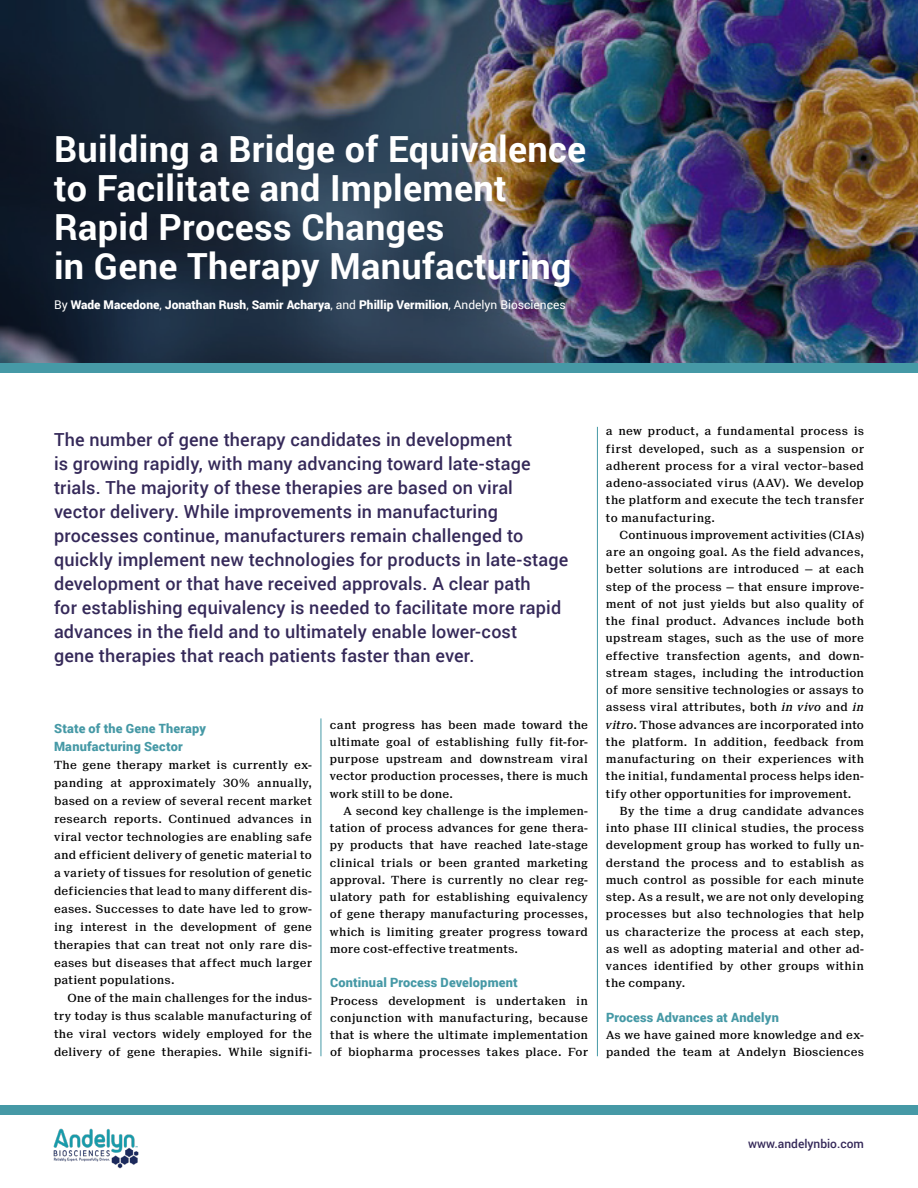
<style>
.page{position:relative;width:918px;height:1188px;background:#fff}
.page>*{position:absolute;margin:0;border:0;box-sizing:border-box;transform-origin:0 0}
.t1{font:700 36px/39px "Roboto";letter-spacing:.01em;color:#fff}
.t2{font:500 18px/24px "Roboto";letter-spacing:.01em;color:#352959}
.t3{font:900 12.75px/18px "Roboto";letter-spacing:.015em;color:#4699a6}
.t4{font:900 12px "Roboto";color:#fff}
.t5{font:500 12px "Roboto";color:#352959}
.t6{font:500 11.25px/17.2px "Suisse Neue";letter-spacing:.02em;color:#000;text-align:justify}
.s1{font-weight:400}
.s2{font-style:italic}
</style>
<div class="page">
<hr style="left:321px;top:718px;width:1px;height:338px;background:#4699a6">
<hr style="left:597px;top:427px;width:1px;height:629px;background:#4699a6">
<div style="left:0;top:1105px;width:918px;height:10px;background:#4699a6"></div>
<img style="left:54px;top:1128px;width:84px;height:41px">
<img style="left:0;top:0;width:918px;height:363px">
<img style="left:0;top:70px;width:725px;height:293px">
<div style="left:0;top:363px;width:918px;height:10px;background:#4699a6"></div>
<h1 class="t1" style="left:54px;top:129px;width:534px">Building a Bridge of Equivalence to Facilitate and Implement<br>Rapid Process Changes<br>in Gene Therapy Manufacturing</h1>
<p class="t4" style="left:54px;top:296px;width:513px"><span class="s1">By</span> Wade Macedone<span class="s1">,</span> Jonathan Rush<span class="s1">,</span> Samir Acharya<span class="s1">, and</span> Phillip Vermilion<span class="s1">, Andelyn Biosciences</span></p>
<p class="t2" style="left:54px;top:427px;width:516px">The number of gene therapy candidates in development<br>is growing rapidly, with many advancing toward late-stage trials. The majority of these therapies are based on viral vector delivery. While improvements in manufacturing processes continue, manufacturers remain challenged to quickly implement new technologies for products in late-stage development or that have received approvals. A clear path<br>for establishing equivalency is needed to facilitate more rapid advances in the field and to ultimately enable lower-cost<br>gene therapies that reach patients faster than ever.</p>
<p class="t3" style="left:54px;top:719px;width:153px">State of the Gene Therapy<br>Manufacturing Sector</p>
<p class="t6" style="left:54px;top:756px;width:260px;line-height:18px">The gene therapy market is currently ex&shy;panding at approximately 30% annually, based on a review of several recent market research reports. Continued advances in viral vector technologies are enabling safe and efficient delivery of genetic material to a variety of tissues for resolution of genetic deficiencies that lead to many different dis&shy;eases. Successes to date have led to grow&shy;ing interest in the development of gene therapies that can treat not only rare dis&shy;eases but diseases that affect much larger patient populations.</p>
<p class="t6" style="left:54px;top:989px;width:260px;line-height:18px;text-indent:14px">One of the main challenges for the indus&shy;try today is thus scalable manufacturing of the viral vectors widely employed for the delivery of gene therapies. While signifi-</p>
<p class="t6" style="left:330px;top:716px;width:260px">cant progress has been made toward the ultimate goal of establishing fully fit-for&shy;purpose upstream and downstream viral vector production processes, there is much work still to be done.</p>
<p class="t6" style="left:330px;top:802px;width:260px;text-indent:14px">A second key challenge is the implemen&shy;tation of process advances for gene thera&shy;py products that have reached late-stage clinical trials or been granted marketing approval. There is currently no clear reg&shy;ulatory path for establishing equivalency of gene therapy manufacturing processes, which is limiting greater progress toward more cost-effective treatments.</p>
<p class="t3" style="left:330px;top:973px;width:189px">Continual Process Development</p>
<p class="t6" style="left:330px;top:992px;width:260px">Process development is undertaken in conjunction with manufacturing, because that is where the ultimate implementation of biopharma processes takes place. For</p>
<p class="t6" style="left:606px;top:423px;width:260px">a new product, a fundamental process is first developed, such as a suspension or adherent process for a viral vector–based adeno-associated virus (AAV). We develop the platform and execute the tech transfer to manufacturing.</p>
<p class="t6" style="left:606px;top:526px;width:260px;text-indent:14px">Continuous improvement activities (CIAs) are an ongoing goal. As the field advances, better solutions are introduced — at each step of the process — that ensure improve&shy;ment of not just yields but also quality of the final product. Advances include both upstream stages, such as the use of more effective transfection agents, and down&shy;stream stages, including the introduction of more sensitive technologies or assays to assess viral attributes, both <span class="s2">in vivo</span> and <span class="s2">in vitro</span>. Those advances are incorporated into the platform. In addition, feedback from manufacturing on their experiences with the initial, fundamental process helps iden&shy;tify other opportunities for improvement.</p>
<p class="t6" style="left:606px;top:802px;width:260px;text-indent:14px">By the time a drug candidate advances into phase III clinical studies, the process development group has worked to fully un&shy;derstand the process and to establish as much control as possible for each minute step. As a result, we are not only developing processes but also technologies that help us characterize the process at each step, as well as adopting material and other ad&shy;vances identified by other groups within the company.</p>
<p class="t3" style="left:606px;top:1008px;width:174px">Process Advances at Andelyn</p>
<p class="t6" style="left:606px;top:1027px;width:259px">As we have gained more knowledge and ex&shy;panded the team at Andelyn Biosciences</p>
<p class="t5" style="left:748px;top:1135px;width:117px">www.andelynbio.com</p>
</div>
